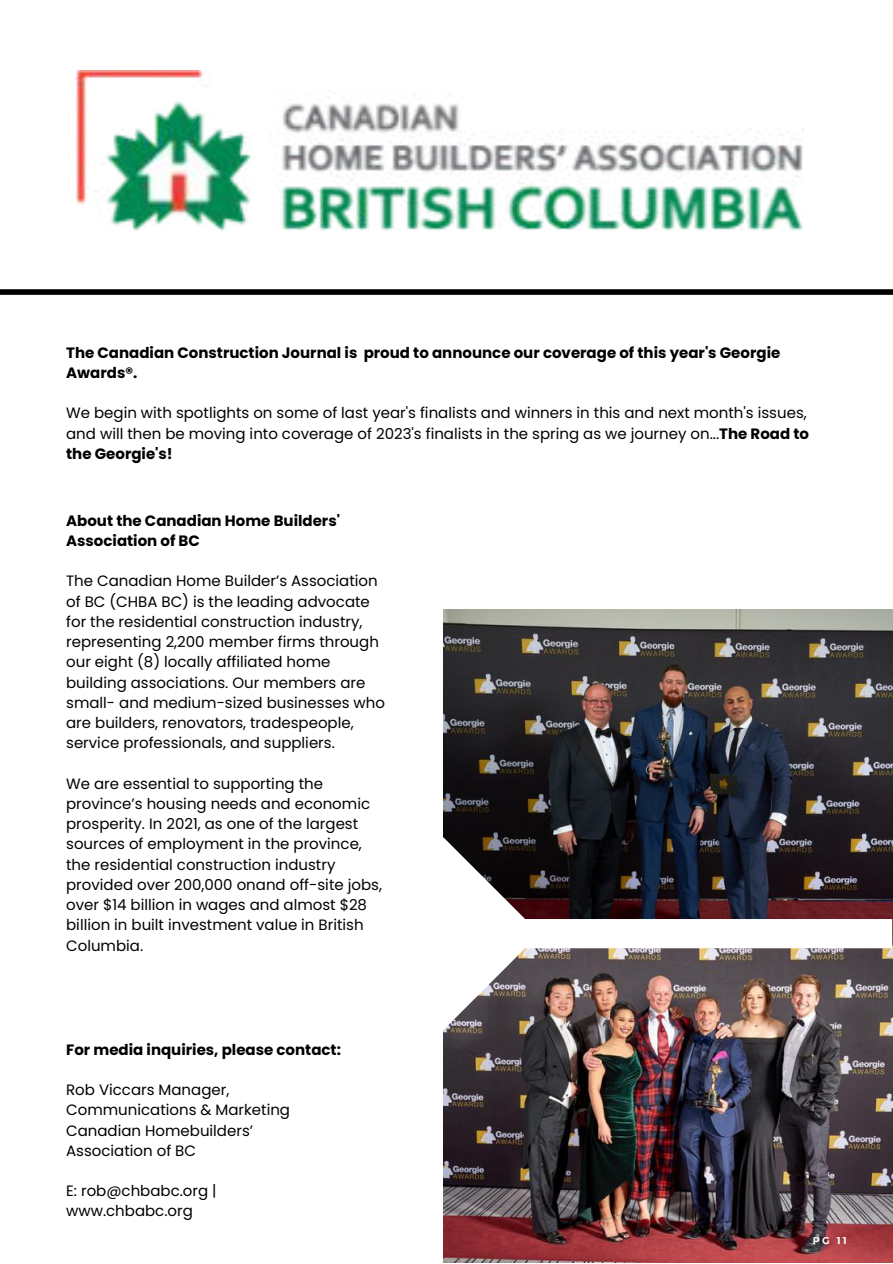
<style>
.page{position:relative;width:893px;height:1264px;background:#fff}
.page>*{position:absolute;margin:0;border:0;box-sizing:border-box;transform-origin:0 0}
.t1{font:15px/20.2px "Poppins";color:#000}
.t2{font:700 15px/20.2px "Poppins";color:#000}
.t3{font:700 9.75px "Montserrat";color:#fff}
.s1{font-weight:700}
</style>
<div class="page">
<img style="left:443px;top:609px;width:449px;height:652px">
<div style="left:414px;top:919px;width:478px;height:29px;background:#fff"></div>
<svg style="left:443px;top:837px;width:96px;height:192px"></svg>
<div style="left:0;top:289px;width:892px;height:6px;background:#000"></div>
<img style="left:75px;top:71px;width:728px;height:159px">
<p class="t2" style="left:66px;top:342px;width:715px">The Canadian Construction Journal is proud to announce our coverage of this year's Georgie<br>Awards®.</p>
<p class="t1" style="left:66px;top:403px;width:744px">We begin with spotlights on some of last year's finalists and winners in this and next month's issues, and will then be moving into coverage of 2023's finalists in the spring as we journey on...<span class="s1">The Road to the Georgie's!</span></p>
<p class="t2" style="left:66px;top:510px;width:275px">About the Canadian Home Builders'<br>Association of BC</p>
<p class="t1" style="left:66px;top:571px;width:320px">The Canadian Home Builder’s Association of BC (CHBA BC) is the leading advocate for the residential construction industry, representing 2,200 member firms through our eight (8) locally affiliated home building associations. Our members are small- and medium-sized businesses who are builders, renovators, tradespeople, service professionals, and suppliers.</p>
<p class="t1" style="left:66px;top:773px;width:317px">We are essential to supporting the province’s housing needs and economic prosperity. In 2021, as one of the largest sources of employment in the province, the residential construction industry provided over 200,000 onand off-site jobs, over $14 billion in wages and almost $28 billion in built investment value in British Columbia.</p>
<p class="t2" style="left:66px;top:1039px;width:276px">For media inquiries, please contact:</p>
<p class="t1" style="left:66px;top:1079px;width:225px">Rob Viccars Manager,<br>Communications &amp; Marketing<br>Canadian Homebuilders’<br>Association of BC</p>
<p class="t1" style="left:66px;top:1180px;width:152px">E: rob@chbabc.org | www.chbabc.org</p>
<p class="t3" style="left:812px;top:1234px;width:35px">PG 11</p>
</div>
